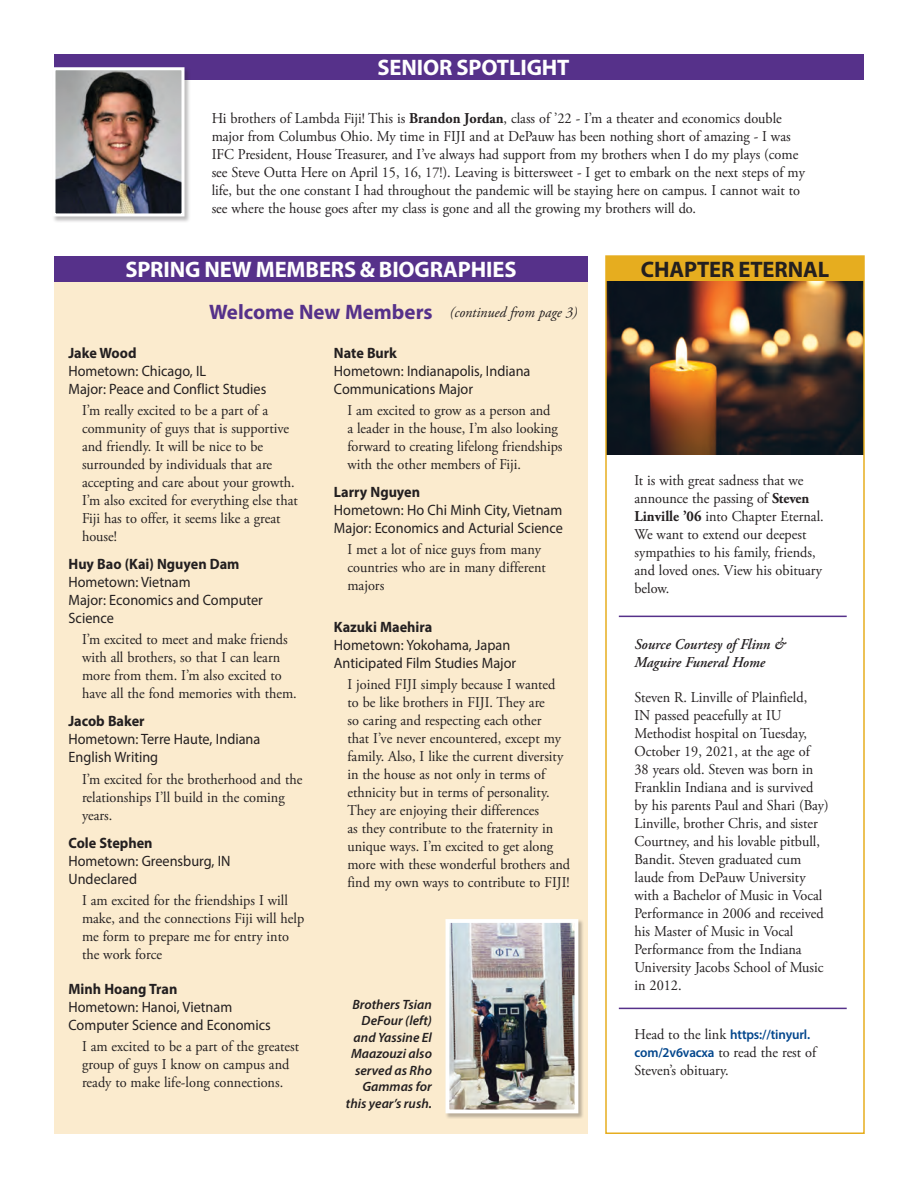
<style>
.page{position:relative;width:918px;height:1188px;background:#fff}
.page>*{position:absolute;margin:0;border:0;box-sizing:border-box;transform-origin:0 0}
.t1{font:700 22.5px "Myriad Pro";letter-spacing:-.005em;color:#fff}
.t2{font:700 22.5px "Myriad Pro";letter-spacing:-.005em;color:#231f20}
.t3{font:700 21px "Myriad Pro";color:#56318a}
.t4{font:15px/18px "Adobe Garamond Pro";color:#231f20;scale:.95 1}
.t5{font:15px/18px "Myriad Pro";color:#231f20;scale:.95 1}
.t6{font:700 15px "Myriad Pro";color:#231f20;scale:.95 1}
.t7{font:italic 600 15px/18px "Adobe Garamond Pro";color:#231f20;scale:.95 1}
.t8{font:italic 15px "Adobe Garamond Pro";color:#231f20;scale:.95 1}
.t9{font:italic 600 13.5px/16.5px "Myriad Pro";color:#231f20;text-align:right}
.t10{font:600 13.5px "Myriad Pro";letter-spacing:-.01em;color:#00458c}
.s1{font-weight:700}
.s2{font-family:"Adobe Garamond Pro";font-weight:400;font-size:15px;color:#231f20}
.s3{font-family:"Myriad Pro";font-weight:600;font-size:13.5px;color:#00458c}
</style>
<div class="page">
<div style="left:54px;top:282px;width:534px;height:852px;background:#fbebce"></div>
<div style="left:54px;top:256px;width:534px;height:26px;background:#56318a"></div>
<div style="left:54px;top:54px;width:810px;height:26px;background:#56318a"></div>
<div style="left:52px;top:67px;width:139px;height:156px;background:#231f20;opacity:.3"></div>
<img style="left:56px;top:71px;width:124px;height:141px">
<div style="left:52px;top:67px;width:132px;height:149px;border:3px solid #fff"></div>
<div style="left:445px;top:919px;width:139px;height:200px;background:#231f20;opacity:.3"></div>
<img style="left:451px;top:924px;width:122px;height:184px">
<div style="left:446px;top:919px;width:132px;height:194px;border:4px solid #fff"></div>
<div style="left:606px;top:256px;width:258px;height:26px;background:#e6ad1f"></div>
<img style="left:608px;top:282px;width:254px;height:173px">
<hr style="left:619px;top:616px;width:228px;height:1px;background:#56318a">
<hr style="left:619px;top:1008px;width:228px;height:1px;background:#56318a">
<div style="left:605px;top:255px;width:260px;height:879px;border:2px solid #e6ad1f"></div>
<h1 class="t1" style="left:378px;top:52px;width:194px">SENIOR SPOTLIGHT</h1>
<p class="t4" style="left:212px;top:110px;width:626px">Hi brothers of Lambda Fiji! This is <span class="s1">Brandon Jordan</span>, class of ’22 - I’m a theater and economics double major from Columbus Ohio. My time in FIJI and at DePauw has been nothing short of amazing - I was IFC President, House Treasurer, and I’ve always had support from my brothers when I do my plays (come see Steve Outta Here on April 15, 16, 17!). Leaving is bittersweet - I get to embark on the next steps of my life, but the one constant I had throughout the pandemic will be staying here on campus. I cannot wait to see where the house goes after my class is gone and all the growing my brothers will do.</p>
<h1 class="t1" style="left:125px;top:254px;width:393px">SPRING NEW MEMBERS &amp; BIOGRAPHIES</h1>
<h2 class="t3" style="left:209px;top:298px;width:225px">Welcome New Members</h2>
<p class="t8" style="left:450px;top:303px;width:136px">(continued from page 3)</p>
<p class="t6" style="left:69px;top:343px;width:73px">Jake Wood</p>
<p class="t5" style="left:69px;top:362px;width:210px">Hometown: Chicago, IL<br>Major: Peace and Conflict Studies</p>
<p class="t4" style="left:82px;top:402px;width:229px">I’m really excited to be a part of a community of guys that is supportive and friendly. It will be nice to be surrounded by individuals that are accepting and care about your growth.<br>I’m also excited for everything else that<br>Fiji has to offer, it seems like a great house!</p>
<p class="t6" style="left:69px;top:554px;width:182px">Huy Bao (Kai) Nguyen Dam</p>
<p class="t5" style="left:69px;top:573px;width:206px">Hometown: Vietnam<br>Major: Economics and Computer<br>Science</p>
<p class="t4" style="left:82px;top:631px;width:228px">I’m excited to meet and make friends with all brothers, so that I can learn more from them. I’m also excited to have all the fond memories with them.</p>
<p class="t6" style="left:69px;top:712px;width:82px">Jacob Baker</p>
<p class="t5" style="left:69px;top:730px;width:203px">Hometown: Terre Haute, Indiana<br>English Writing</p>
<p class="t4" style="left:82px;top:770px;width:233px">I’m excited for the brotherhood and the relationships I’ll build in the coming years.</p>
<p class="t6" style="left:69px;top:833px;width:90px">Cole Stephen</p>
<p class="t5" style="left:69px;top:851px;width:172px">Hometown: Greensburg, IN<br>Undeclared</p>
<p class="t4" style="left:82px;top:892px;width:236px">I am excited for the friendships I will make, and the connections Fiji will help me form to prepare me for entry into the work force</p>
<p class="t6" style="left:69px;top:979px;width:116px">Minh Hoang Tran</p>
<p class="t5" style="left:69px;top:997px;width:214px">Hometown: Hanoi, Vietnam<br>Computer Science and Economics</p>
<p class="t4" style="left:82px;top:1038px;width:230px">I am excited to be a part of the greatest group of guys I know on campus and ready to make life-long connections.</p>
<p class="t6" style="left:334px;top:343px;width:68px">Nate Burk</p>
<p class="t5" style="left:334px;top:362px;width:208px">Hometown: Indianapolis, Indiana<br>Communications Major</p>
<p class="t4" style="left:347px;top:402px;width:228px">I am excited to grow as a person and<br>a leader in the house, I’m also looking forward to creating lifelong friendships with the other members of Fiji.</p>
<p class="t6" style="left:334px;top:482px;width:92px">Larry Nguyen</p>
<p class="t5" style="left:334px;top:501px;width:242px">Hometown: Ho Chi Minh City, Vietnam<br>Major: Economics and Acturial Science</p>
<p class="t4" style="left:347px;top:541px;width:210px">I met a lot of nice guys from many countries who are in many different majors</p>
<p class="t6" style="left:334px;top:617px;width:105px">Kazuki Maehira</p>
<p class="t5" style="left:334px;top:636px;width:193px">Hometown: Yokohama, Japan<br>Anticipated Film Studies Major</p>
<p class="t4" style="left:347px;top:676px;width:236px">I joined FIJI simply because I wanted to be like brothers in FIJI. They are<br>so caring and respecting each other<br>that I’ve never encountered, except my family. Also, I like the current diversity in the house as not only in terms of ethnicity but in terms of personality.<br>They are enjoying their differences<br>as they contribute to the fraternity in unique ways. I’m excited to get along more with these wonderful brothers and find my own ways to contribute to FIJI!</p>
<p class="t9" style="left:346px;top:996px;width:88px">Brothers Tsian<br>DeFour (left) and Yassine El<br>Maazouzi also served as Rho<br>Gammas for this year’s rush.</p>
<h1 class="t2" style="left:641px;top:254px;width:190px">CHAPTER ETERNAL</h1>
<p class="t4" style="left:634px;top:472px;width:201px">It is with great sadness that we announce the passing of <span class="s1">Steven<br>Linville ’06</span> into Chapter Eternal.<br>We want to extend our deepest sympathies to his family, friends, and loved ones. View his obituary below.</p>
<p class="t7" style="left:634px;top:636px;width:160px">Source Courtesy of Flinn &amp;<br>Maguire Funeral Home</p>
<p class="t4" style="left:634px;top:688px;width:206px">Steven R. Linville of Plainfield,<br>IN passed peacefully at IU<br>Methodist hospital on Tuesday,<br>October 19, 2021, at the age of<br>38 years old. Steven was born in<br>Franklin Indiana and is survived by his parents Paul and Shari (Bay)<br>Linville, brother Chris, and sister<br>Courtney, and his lovable pitbull,<br>Bandit. Steven graduated cum laude from DePauw University with a Bachelor of Music in Vocal<br>Performance in 2006 and received his Master of Music in Vocal<br>Performance from the Indiana<br>University Jacobs School of Music in 2012.</p>
<p class="t10" style="left:634px;top:1026px;width:177px"><span class="s2">Head to the link</span> https://tinyurl.</p>
<p class="t4" style="left:634px;top:1044px;width:193px"><span class="s3">com/2v6vacxa</span> to read the rest of<br>Steven’s obituary.</p>
</div>
